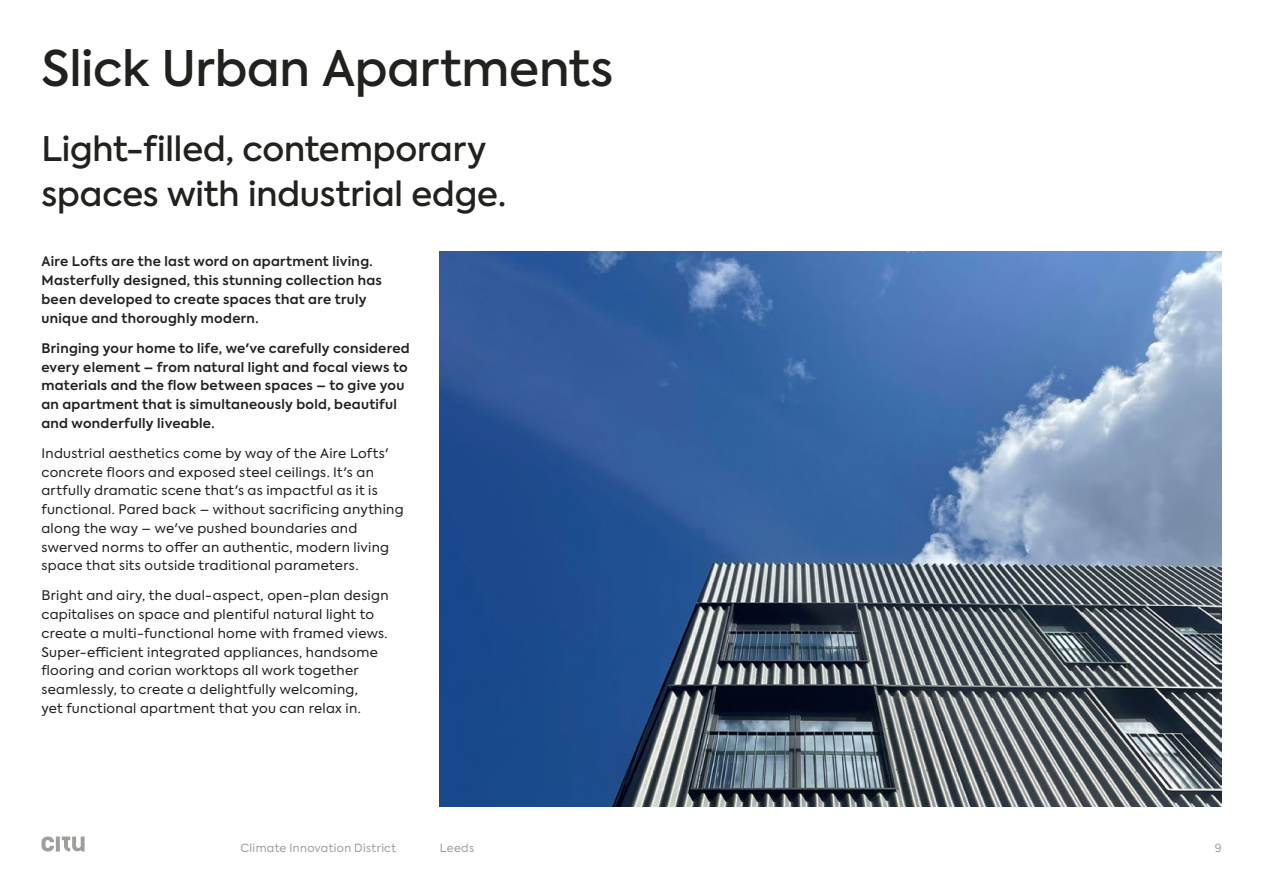
<style>
.page{position:relative;width:1263px;height:893px;background:#fff}
.page>*{position:absolute;margin:0;border:0;box-sizing:border-box;transform-origin:0 0}
.t1{font:500 48.75px "Axiforma";letter-spacing:-.005em;color:#21211e}
.t2{font:500 33.75px/45px "Axiforma";letter-spacing:-.005em;color:#21211e}
.t3{font:13.2px/18.8px "Axiforma";letter-spacing:.02em;color:#21211e}
.t4{font:600 13.2px/18.8px "Axiforma";letter-spacing:.025em;color:#21211e}
.t5{font:11.25px "Axiforma";letter-spacing:.025em;color:#9e9e9b}
</style>
<div class="page">
<hr style="left:56px;top:836px;width:4px;height:15px;background:#9e9e9b">
<svg style="left:41px;top:836px;width:13px;height:16px"></svg>
<svg style="left:62px;top:836px;width:23px;height:16px"></svg>
<img style="left:440px;top:251px;width:781px;height:555px">
<h1 class="t1" style="left:41px;top:37px;width:573px">Slick Urban Apartments</h1>
<h2 class="t2" style="left:41px;top:127px;width:466px">Light-filled, contemporary spaces with industrial edge.</h2>
<p class="t4" style="left:41px;top:253px;width:342px">Aire Lofts are the last word on apartment living.<br>Masterfully designed, this stunning collection has been developed to create spaces that are truly unique and thoroughly modern.</p>
<p class="t4" style="left:41px;top:339px;width:370px">Bringing your home to life, we've carefully considered every element – from natural light and focal views to materials and the flow between spaces – to give you an apartment that is simultaneously bold, beautiful and wonderfully liveable.</p>
<p class="t3" style="left:41px;top:444px;width:364px">Industrial aesthetics come by way of the Aire Lofts' concrete floors and exposed steel ceilings. It's an artfully dramatic scene that's as impactful as it is functional. Pared back – without sacrificing anything along the way – we've pushed boundaries and swerved norms to offer an authentic, modern living space that sits outside traditional parameters.</p>
<p class="t3" style="left:41px;top:586px;width:349px">Bright and airy, the dual-aspect, open-plan design capitalises on space and plentiful natural light to create a multi-functional home with framed views.<br>Super-efficient integrated appliances, handsome flooring and corian worktops all work together seamlessly, to create a delightfully welcoming,<br>yet functional apartment that you can relax in.</p>
<p class="t5" style="left:241px;top:840px;width:157px">Climate Innovation District</p>
<p class="t5" style="left:440px;top:840px;width:36px">Leeds</p>
<p class="t5" style="left:1215px;top:840px;width:8px">9</p>
</div>
